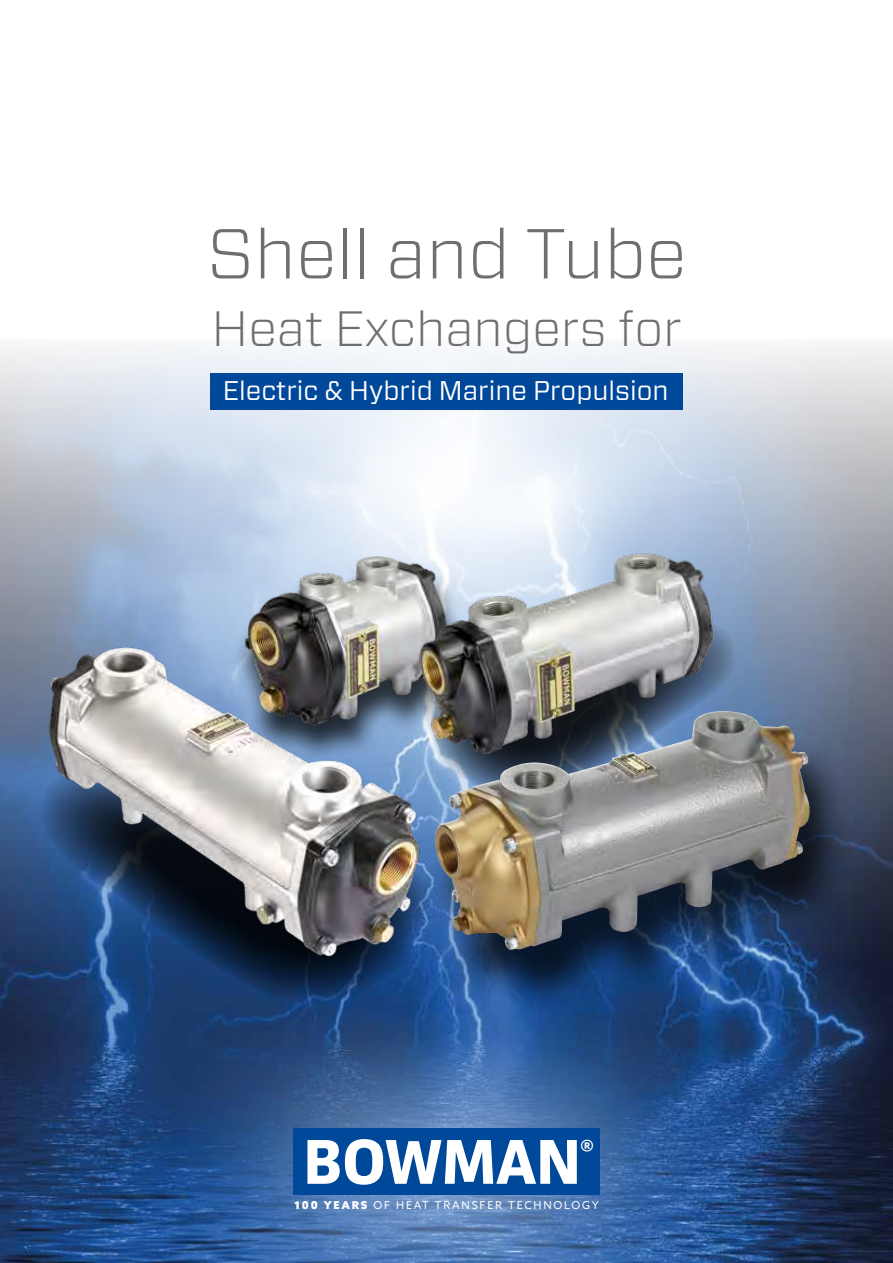
<style>
.page{position:relative;width:893px;height:1263px;background:#fff}
.page>*{position:absolute;margin:0;border:0;box-sizing:border-box;transform-origin:0 0}
.t1{font:300 70.5px "Forza";color:#706f6f}
.t2{font:700 63.45px "Facit";color:#fff}
.t3{font:300 49.5px "Forza";color:#706f6f}
.t4{font:27px "Forza";color:#fff}
.t5{font:10.8px "Azo Sans";letter-spacing:.16em;color:#fff}
.s1{font-weight:900}
</style>
<div class="page">
<img style="left:0;top:345px;width:893px;height:918px">
<div style="left:210px;top:373px;width:472px;height:36px;background:#00489a"></div>
<div style="left:158px;top:989px;width:577px;height:274px;background:#fff;opacity:.75"></div>
<div style="left:293px;top:1128px;width:307px;height:66px;background:#00489a"></div>
<svg style="left:40px;top:981px;width:386px;height:19px;background:#183e72"></svg>
<img style="left:0;top:611px;width:426px;height:370px">
<div style="left:231px;top:560px;width:237px;height:203px;background:#000;opacity:.75"></div>
<img style="left:221px;top:541px;width:166px;height:203px">
<img style="left:387px;top:524px;width:363px;height:263px">
<div style="left:426px;top:721px;width:430px;height:294px;background:#000;opacity:.75"></div>
<img style="left:433px;top:711px;width:380px;height:239px">
<h1 class="t1" style="left:207px;top:205px;width:482px">Shell and Tube</h1>
<h3 class="t3" style="left:211px;top:295px;width:472px">Heat Exchangers for</h3>
<h3 class="t4" style="left:223px;top:372px;width:447px">Electric &amp; Hybrid Marine Propulsion</h3>
<h2 class="t2" style="left:303px;top:1122px;width:293px">BOWMAN<sup>®</sup></h2>
<p class="t5" style="left:294px;top:1198px;width:306px"><span class="s1">100 YEARS</span> OF HEAT TRANSFER TECHNOLOGY</p>
</div>
